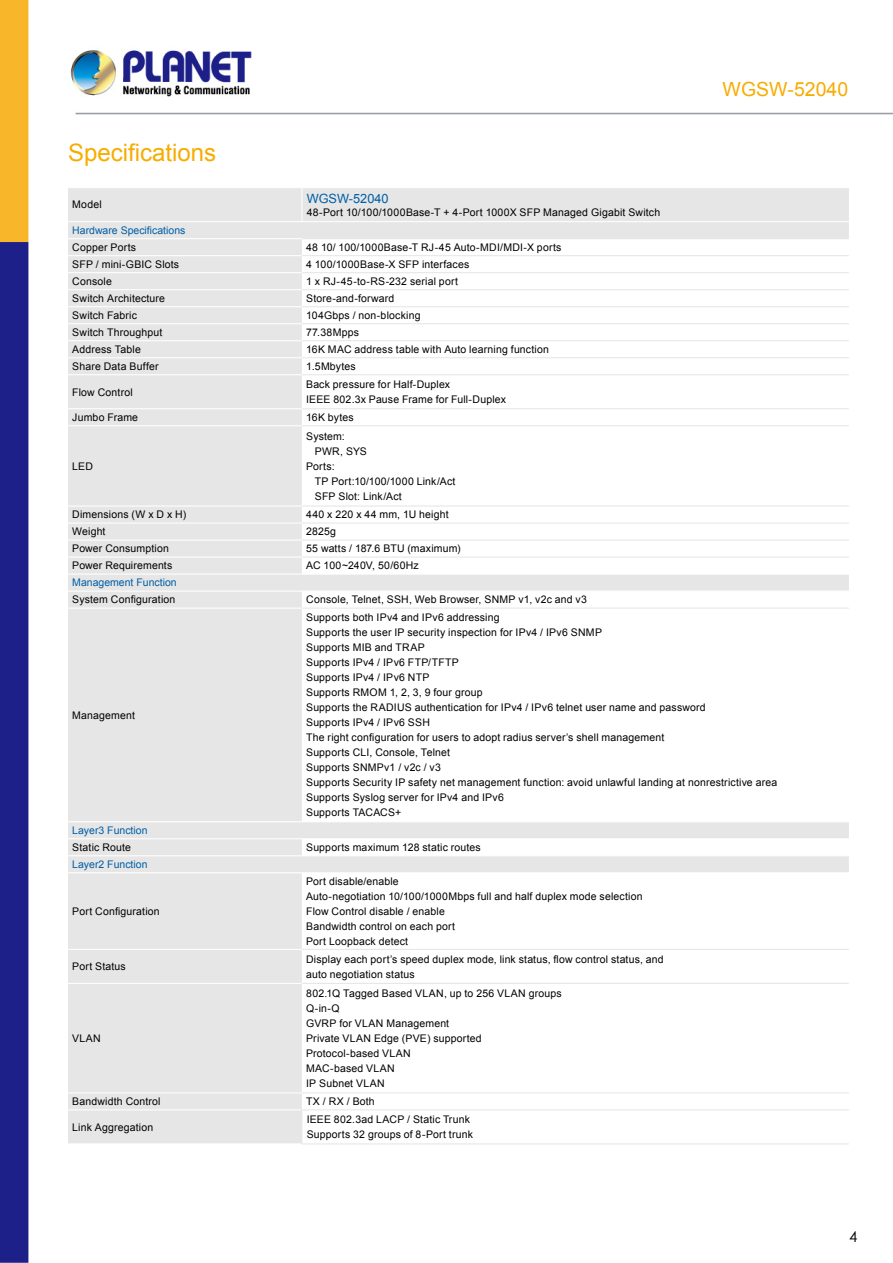
<style>
.page{position:relative;width:893px;height:1263px;background:#fff}
.page>*{position:absolute;margin:0;border:0;box-sizing:border-box;transform-origin:0 0}
.t1{font:24px "Arial";color:#f7ac00}
.t2{font:19.5px "Arial";color:#f7ac00}
.t3{font:15px "Century Gothic";color:#000}
.t4{font:12.75px "Arial";color:#005ea6}
.t5{font:10.5px/15px "Arial";letter-spacing:.015em;color:#000}
.t6{font:10.5px "Arial";color:#005ea6}
</style>
<div class="page">
<img style="left:0;top:0;width:893px;height:1263px">
<div style="left:68px;top:188px;width:781px;height:955px;background:#e6e6e6"></div>
<svg style="left:302px;top:239px;width:547px;height:870px"></svg>
<svg style="left:68px;top:575px;width:781px;height:297px"></svg>
<div style="left:302px;top:1110px;width:547px;height:34px;background:#fff"></div>
<hr style="left:301px;top:188px;width:1px;height:33px;background:#fff">
<hr style="left:68px;top:238px;width:234px;height:1px;background:#fff">
<hr style="left:68px;top:255px;width:234px;height:1px;background:#fff">
<hr style="left:68px;top:272px;width:234px;height:1px;background:#fff">
<hr style="left:68px;top:289px;width:234px;height:1px;background:#fff">
<hr style="left:302px;top:238px;width:547px;height:1px;background:#e6e6e6">
<hr style="left:302px;top:255px;width:547px;height:1px;background:#e6e6e6">
<hr style="left:302px;top:272px;width:547px;height:1px;background:#e6e6e6">
<hr style="left:302px;top:289px;width:547px;height:1px;background:#e6e6e6">
<hr style="left:68px;top:187px;width:234px;height:1px;background:#fff">
<hr style="left:302px;top:187px;width:547px;height:1px;background:#fff">
<hr style="left:68px;top:221px;width:234px;height:1px;background:#fff">
<hr style="left:302px;top:221px;width:547px;height:1px;background:#fff">
<hr style="left:68px;top:323px;width:234px;height:1px;background:#fff">
<hr style="left:68px;top:340px;width:234px;height:1px;background:#fff">
<hr style="left:68px;top:357px;width:234px;height:1px;background:#fff">
<hr style="left:68px;top:374px;width:234px;height:1px;background:#fff">
<hr style="left:68px;top:408px;width:234px;height:1px;background:#fff">
<hr style="left:68px;top:425px;width:234px;height:1px;background:#fff">
<hr style="left:68px;top:505px;width:234px;height:2px;background:#fff">
<hr style="left:68px;top:522px;width:234px;height:2px;background:#fff">
<hr style="left:68px;top:539px;width:234px;height:2px;background:#fff">
<hr style="left:68px;top:556px;width:234px;height:2px;background:#fff">
<hr style="left:68px;top:608px;width:234px;height:1px;background:#fff">
<hr style="left:68px;top:949px;width:234px;height:1px;background:#fff">
<hr style="left:68px;top:983px;width:234px;height:1px;background:#fff">
<hr style="left:68px;top:1092px;width:234px;height:1px;background:#fff">
<hr style="left:68px;top:1109px;width:233px;height:1px;background:#fff">
<hr style="left:68px;top:1143px;width:233px;height:1px;background:#fff">
<hr style="left:301px;top:1110px;width:1px;height:33px;background:#e6e6e6">
<hr style="left:302px;top:323px;width:547px;height:1px;background:#e6e6e6">
<hr style="left:302px;top:340px;width:547px;height:1px;background:#e6e6e6">
<hr style="left:302px;top:357px;width:547px;height:1px;background:#e6e6e6">
<hr style="left:302px;top:374px;width:547px;height:1px;background:#e6e6e6">
<hr style="left:302px;top:408px;width:547px;height:1px;background:#e6e6e6">
<hr style="left:302px;top:425px;width:547px;height:1px;background:#e6e6e6">
<hr style="left:302px;top:505px;width:547px;height:2px;background:#e6e6e6">
<hr style="left:302px;top:522px;width:547px;height:2px;background:#e6e6e6">
<hr style="left:302px;top:539px;width:547px;height:2px;background:#e6e6e6">
<hr style="left:302px;top:556px;width:547px;height:2px;background:#e6e6e6">
<hr style="left:302px;top:608px;width:547px;height:1px;background:#e6e6e6">
<hr style="left:302px;top:949px;width:547px;height:1px;background:#e6e6e6">
<hr style="left:302px;top:983px;width:547px;height:1px;background:#e6e6e6">
<hr style="left:302px;top:1092px;width:547px;height:1px;background:#e6e6e6">
<hr style="left:301px;top:1109px;width:548px;height:1px;background:#e6e6e6">
<hr style="left:301px;top:1143px;width:548px;height:1px;background:#e6e6e6">
<hr style="left:68px;top:306px;width:234px;height:1px;background:#fff">
<hr style="left:302px;top:306px;width:547px;height:1px;background:#e6e6e6">
<hr style="left:68px;top:573px;width:234px;height:2px;background:#fff">
<hr style="left:302px;top:573px;width:547px;height:2px;background:#fff">
<hr style="left:68px;top:590px;width:234px;height:2px;background:#fff">
<hr style="left:302px;top:590px;width:547px;height:2px;background:#fff">
<hr style="left:68px;top:821px;width:234px;height:1px;background:#fff">
<hr style="left:68px;top:855px;width:234px;height:1px;background:#fff">
<hr style="left:302px;top:821px;width:547px;height:1px;background:#fff">
<hr style="left:302px;top:855px;width:547px;height:1px;background:#fff">
<hr style="left:68px;top:838px;width:234px;height:1px;background:#fff">
<hr style="left:68px;top:872px;width:234px;height:1px;background:#fff">
<hr style="left:302px;top:838px;width:547px;height:1px;background:#fff">
<hr style="left:302px;top:872px;width:547px;height:1px;background:#fff">
<h1 class="t1" style="left:68px;top:137px;width:150px">Specifications</h1>
<p class="t5" style="left:72px;top:197px;width:31px">Model</p>
<p class="t4" style="left:307px;top:190px;width:83px">WGSW-52040</p>
<p class="t5" style="left:307px;top:205px;width:355px">48-Port 10/100/1000Base-T + 4-Port 1000X SFP Managed Gigabit Switch</p>
<p class="t6" style="left:72px;top:223px;width:115px">Hardware Specifications</p>
<p class="t5" style="left:72px;top:240px;width:65px">Copper Ports</p>
<p class="t5" style="left:306px;top:240px;width:257px">48 10/ 100/1000Base-T RJ-45 Auto-MDI/MDI-X ports</p>
<p class="t5" style="left:72px;top:257px;width:108px">SFP / mini-GBIC Slots</p>
<p class="t5" style="left:306px;top:257px;width:165px">4 100/1000Base-X SFP interfaces</p>
<p class="t5" style="left:72px;top:274px;width:41px">Console</p>
<p class="t5" style="left:306px;top:274px;width:153px">1 x RJ-45-to-RS-232 serial port</p>
<p class="t5" style="left:72px;top:291px;width:94px">Switch Architecture</p>
<p class="t5" style="left:306px;top:291px;width:90px">Store-and-forward</p>
<p class="t5" style="left:72px;top:308px;width:66px">Switch Fabric</p>
<p class="t5" style="left:306px;top:308px;width:116px">104Gbps / non-blocking</p>
<p class="t5" style="left:72px;top:325px;width:91px">Switch Throughput</p>
<p class="t5" style="left:306px;top:325px;width:54px">77.38Mpps</p>
<p class="t5" style="left:72px;top:342px;width:70px">Address Table</p>
<p class="t5" style="left:306px;top:342px;width:244px">16K MAC address table with Auto learning function</p>
<p class="t5" style="left:72px;top:359px;width:88px">Share Data Buffer</p>
<p class="t5" style="left:306px;top:359px;width:51px">1.5Mbytes</p>
<p class="t5" style="left:72px;top:384px;width:62px">Flow Control</p>
<p class="t5" style="left:306px;top:377px;width:201px">Back pressure for Half-Duplex<br>IEEE 802.3x Pause Frame for Full-Duplex</p>
<p class="t5" style="left:72px;top:410px;width:67px">Jumbo Frame</p>
<p class="t5" style="left:306px;top:410px;width:49px">16K bytes</p>
<p class="t5" style="left:72px;top:459px;width:22px">LED</p>
<p class="t5" style="left:306px;top:429px;width:40px">System:</p>
<p class="t5" style="left:315px;top:444px;width:54px">PWR, SYS</p>
<p class="t5" style="left:306px;top:459px;width:30px">Ports:</p>
<p class="t5" style="left:315px;top:474px;width:142px">TP Port:10/100/1000 Link/Act</p>
<p class="t5" style="left:315px;top:489px;width:88px">SFP Slot: Link/Act</p>
<p class="t5" style="left:72px;top:507px;width:116px">Dimensions (W x D x H)</p>
<p class="t5" style="left:306px;top:507px;width:144px">440 x 220 x 44 mm, 1U height</p>
<p class="t5" style="left:72px;top:524px;width:35px">Weight</p>
<p class="t5" style="left:306px;top:524px;width:31px">2825g</p>
<p class="t5" style="left:72px;top:541px;width:98px">Power Consumption</p>
<p class="t5" style="left:306px;top:541px;width:156px">55 watts / 187.6 BTU (maximum)</p>
<p class="t5" style="left:72px;top:558px;width:102px">Power Requirements</p>
<p class="t5" style="left:306px;top:558px;width:114px">AC 100~240V, 50/60Hz</p>
<p class="t6" style="left:72px;top:576px;width:106px">Management Function</p>
<p class="t5" style="left:72px;top:592px;width:105px">System Configuration</p>
<p class="t5" style="left:306px;top:592px;width:282px">Console, Telnet, SSH, Web Browser, SNMP v1, v2c and v3</p>
<h2 class="t2" style="left:723px;top:77px;width:127px">WGSW-52040</h2>
<p class="t5" style="left:72px;top:708px;width:64px">Management</p>
<p class="t5" style="left:306px;top:610px;width:472px">Supports both IPv4 and IPv6 addressing<br>Supports the user IP security inspection for IPv4 / IPv6 SNMP<br>Supports MIB and TRAP<br>Supports IPv4 / IPv6 FTP/TFTP<br>Supports IPv4 / IPv6 NTP<br>Supports RMOM 1, 2, 3, 9 four group<br>Supports the RADIUS authentication for IPv4 / IPv6 telnet user name and password<br>Supports IPv4 / IPv6 SSH<br>The right configuration for users to adopt radius server’s shell management<br>Supports CLI, Console, Telnet<br>Supports SNMPv1 / v2c / v3<br>Supports Security IP safety net management function: avoid unlawful landing at nonrestrictive area Supports Syslog server for IPv4 and IPv6<br>Supports TACACS+</p>
<p class="t6" style="left:72px;top:824px;width:77px">Layer3 Function</p>
<p class="t5" style="left:72px;top:840px;width:60px">Static Route</p>
<p class="t5" style="left:306px;top:840px;width:176px">Supports maximum 128 static routes</p>
<p class="t6" style="left:72px;top:858px;width:77px">Layer2 Function</p>
<p class="t5" style="left:72px;top:904px;width:89px">Port Configuration</p>
<p class="t5" style="left:306px;top:874px;width:338px">Port disable/enable<br>Auto-negotiation 10/100/1000Mbps full and half duplex mode selection Flow Control disable / enable<br>Bandwidth control on each port<br>Port Loopback detect</p>
<p class="t5" style="left:72px;top:959px;width:55px">Port Status</p>
<p class="t5" style="left:306px;top:952px;width:359px">Display each port’s speed duplex mode, link status, flow control status, and auto negotiation status</p>
<p class="t5" style="left:72px;top:1031px;width:30px">VLAN</p>
<p class="t5" style="left:306px;top:986px;width:257px">802.1Q Tagged Based VLAN, up to 256 VLAN groups<br>Q-in-Q<br>GVRP for VLAN Management<br>Private VLAN Edge (PVE) supported<br>Protocol-based VLAN<br>MAC-based VLAN<br>IP Subnet VLAN</p>
<p class="t5" style="left:72px;top:1094px;width:90px">Bandwidth Control</p>
<p class="t5" style="left:306px;top:1094px;width:70px">TX / RX / Both</p>
<p class="t5" style="left:72px;top:1120px;width:82px">Link Aggregation</p>
<p class="t5" style="left:307px;top:1112px;width:168px">IEEE 802.3ad LACP / Static Trunk<br>Supports 32 groups of 8-Port trunk</p>
<h3 class="t3" style="left:849px;top:1227px;width:10px">4</h3>
</div>
